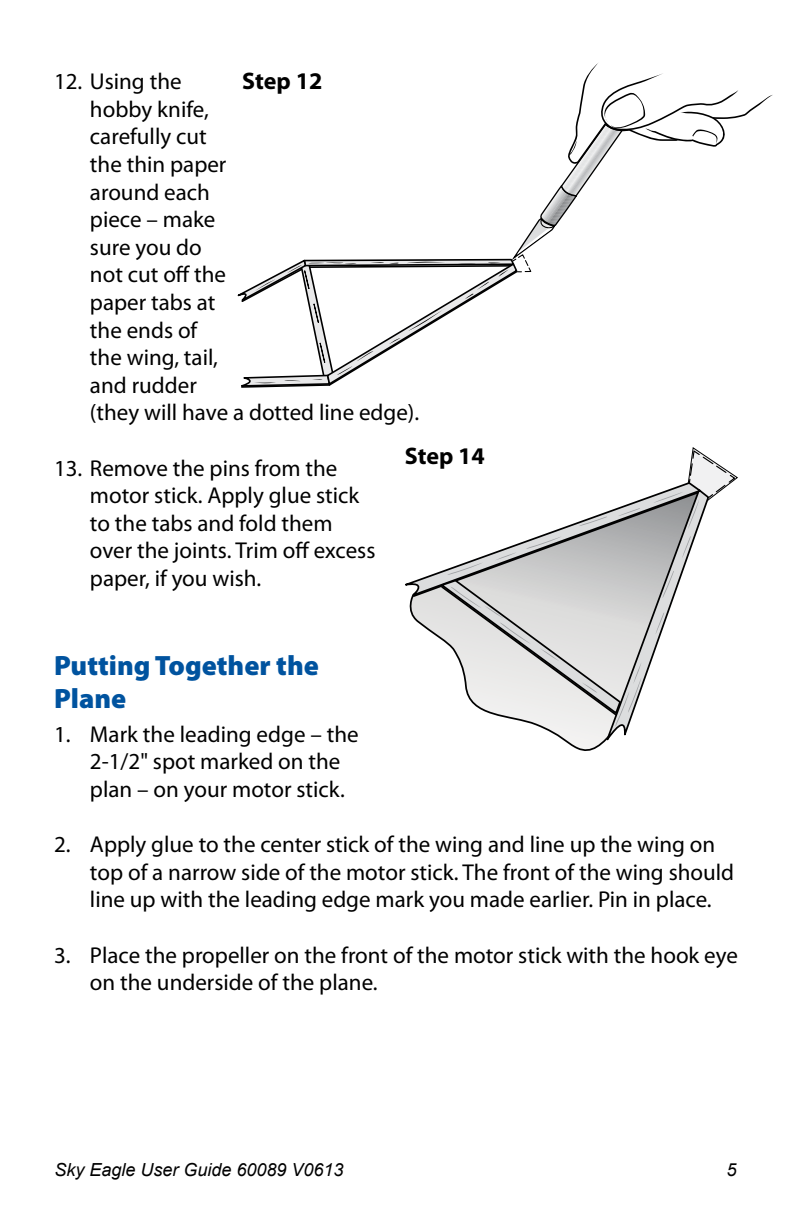
<style>
.page{position:relative;width:792px;height:1224px;background:#fff}
.page>*{position:absolute;margin:0;border:0;box-sizing:border-box;transform-origin:0 0}
.t1{font:900 28px/33.6px "Myriad Pro";color:#00539f}
.t2{font:700 24px "Myriad Pro";letter-spacing:-.005em;color:#000}
.t3{font:23px/27.6px "Myriad Pro";color:#000}
.t4{font:italic 18px "Arial";color:#000}
</style>
<div class="page">
<svg style="left:237px;top:63px;width:536px;height:325px"></svg>
<svg style="left:405px;top:447px;width:333px;height:304px"></svg>
<p class="t2" style="left:242px;top:65px;width:82px">Step 12</p>
<p class="t3" style="left:90px;top:67px;width:331px;text-indent:-36px">12. Using the<br>hobby knife,<br>carefully cut<br>the thin paper<br>around each<br>piece – make<br>sure you do<br>not cut off the<br>paper tabs at<br>the ends of<br>the wing, tail,<br>and rudder<br>(they will have a dotted line edge).</p>
<p class="t3" style="left:90px;top:454px;width:287px;text-indent:-36px">13. Remove the pins from the motor stick. Apply glue stick to the tabs and fold them over the joints. Trim off excess paper, if you wish.</p>
<p class="t2" style="left:405px;top:441px;width:82px">Step 14</p>
<p class="t1" style="left:54px;top:647px;width:266px">Putting Together the<br>Plane</p>
<p class="t3" style="left:90px;top:720px;width:270px;text-indent:-36px">1. Mark the leading edge – the<br>2-1/2" spot marked on the plan – on your motor stick.</p>
<p class="t3" style="left:90px;top:830px;width:646px;text-indent:-36px">2. Apply glue to the center stick of the wing and line up the wing on top of a narrow side of the motor stick. The front of the wing should line up with the leading edge mark you made earlier. Pin in place.</p>
<p class="t3" style="left:90px;top:941px;width:650px;text-indent:-36px">3. Place the propeller on the front of the motor stick with the hook eye on the underside of the plane.</p>
<p class="t4" style="left:54px;top:1158px;width:291px">Sky Eagle User Guide 60089 V0613</p>
<p class="t4" style="left:726px;top:1158px;width:12px">5</p>
</div>
